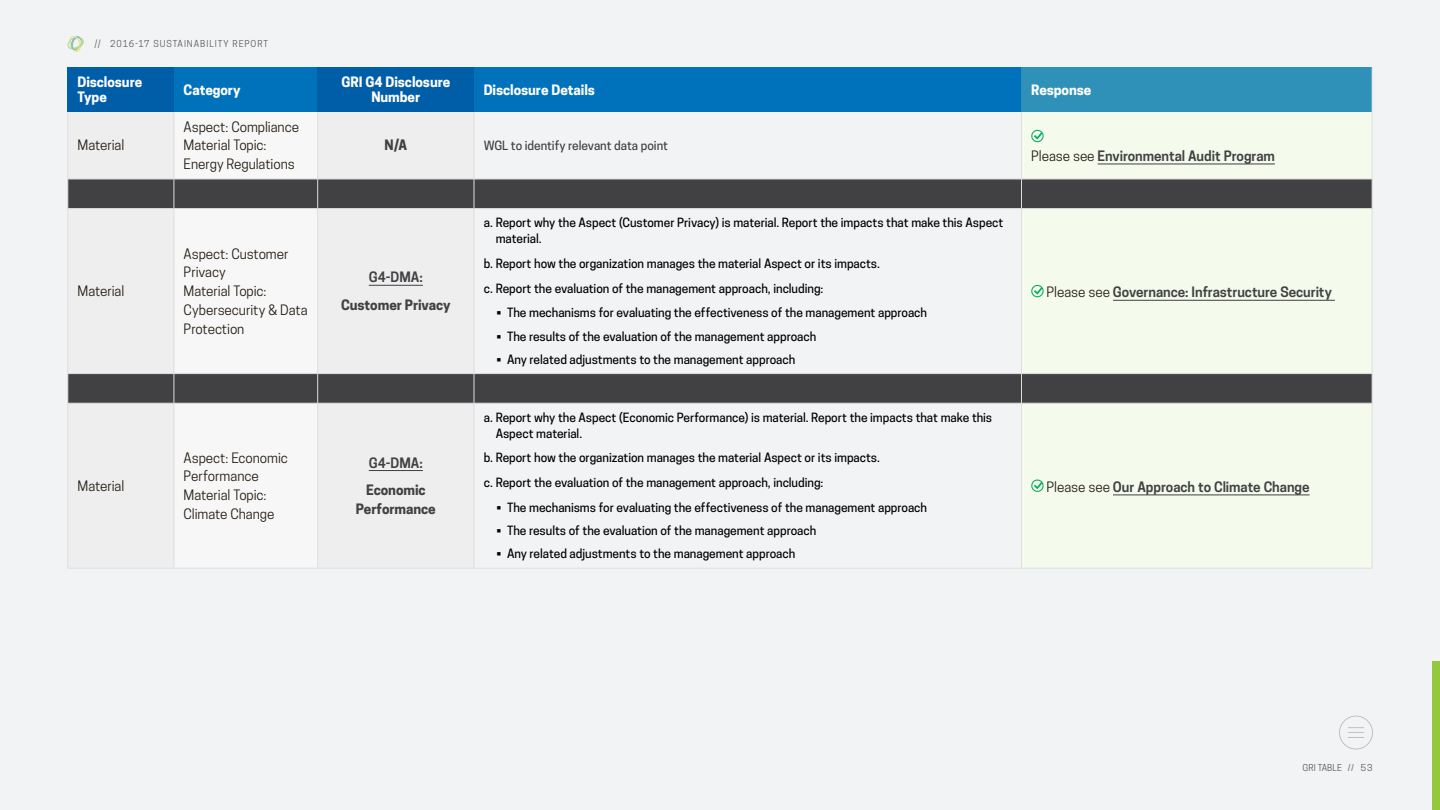
<style>
.page{position:relative;width:1440px;height:810px;background:#f2f3f4}
.page>*{position:absolute;margin:0;border:0;box-sizing:border-box;transform-origin:0 0}
.Body{font:13.5px/18.8px "Cooper Hewitt";letter-spacing:-.005em;color:#241c12}
.Body-2{font:600 13.5px "Cooper Hewitt";letter-spacing:-.005em;color:#414042}
.Body-3{font:700 13.5px/15px "Cooper Hewitt";letter-spacing:-.005em;color:#fff}
.Body-4{font:700 13.5px/18.8px "Cooper Hewitt";letter-spacing:-.005em;color:#414042;text-align:center}
.t1{font:500 12px/15.8px "Cooper Hewitt";letter-spacing:-.005em;color:#000}
.Body-5{font:500 12px "Cooper Hewitt";letter-spacing:-.005em;color:#414042}
.t2{font:9px "Cooper Hewitt";letter-spacing:.095em;color:#58595b}
.s1{font-weight:400;color:#241c12}
</style>
<div class="page">
<svg style="left:67px;top:36px;width:17px;height:16px"></svg>
<div style="left:68px;top:68px;width:106px;height:44px;background:#005da7"></div>
<div style="left:174px;top:68px;width:144px;height:44px;background:#0072bc"></div>
<div style="left:318px;top:68px;width:156px;height:44px;background:#005da7"></div>
<div style="left:474px;top:68px;width:548px;height:44px;background:#0072bc"></div>
<div style="left:1022px;top:68px;width:350px;height:44px;background:#2f91b7"></div>
<svg style="left:69px;top:112px;width:405px;height:456px"></svg>
<svg style="left:175px;top:112px;width:142px;height:456px"></svg>
<svg style="left:1022px;top:112px;width:350px;height:456px"></svg>
<svg style="left:69px;top:180px;width:1303px;height:223px"></svg>
<hr style="left:174px;top:112px;width:1px;height:67px;background:#dedede">
<hr style="left:317px;top:112px;width:1px;height:67px;background:#dedede">
<hr style="left:474px;top:112px;width:1px;height:67px;background:#dedede">
<hr style="left:1021px;top:112px;width:1px;height:67px;background:#dedede">
<hr style="left:68px;top:179px;width:106px;height:1px;background:#dedede">
<hr style="left:174px;top:179px;width:144px;height:1px;background:#dedede">
<svg style="left:174px;top:179px;width:1px;height:29px"></svg>
<hr style="left:318px;top:179px;width:156px;height:1px;background:#dedede">
<svg style="left:317px;top:179px;width:1px;height:29px"></svg>
<hr style="left:474px;top:179px;width:548px;height:1px;background:#dedede">
<svg style="left:474px;top:179px;width:1px;height:29px"></svg>
<hr style="left:1022px;top:179px;width:350px;height:1px;background:#dedede">
<svg style="left:1021px;top:179px;width:1px;height:29px"></svg>
<hr style="left:68px;top:208px;width:106px;height:1px;background:#dedede">
<hr style="left:174px;top:208px;width:144px;height:1px;background:#dedede">
<hr style="left:174px;top:209px;width:1px;height:164px;background:#dedede">
<hr style="left:318px;top:208px;width:156px;height:1px;background:#dedede">
<hr style="left:317px;top:209px;width:1px;height:164px;background:#dedede">
<hr style="left:474px;top:208px;width:548px;height:1px;background:#dedede">
<hr style="left:474px;top:209px;width:1px;height:164px;background:#dedede">
<hr style="left:1022px;top:208px;width:350px;height:1px;background:#dedede">
<hr style="left:1021px;top:209px;width:1px;height:164px;background:#dedede">
<hr style="left:68px;top:373px;width:106px;height:1px;background:#dedede">
<hr style="left:174px;top:373px;width:144px;height:1px;background:#dedede">
<svg style="left:174px;top:374px;width:1px;height:29px"></svg>
<hr style="left:318px;top:373px;width:156px;height:1px;background:#dedede">
<svg style="left:317px;top:374px;width:1px;height:29px"></svg>
<hr style="left:474px;top:373px;width:548px;height:1px;background:#dedede">
<svg style="left:474px;top:374px;width:1px;height:29px"></svg>
<hr style="left:1022px;top:373px;width:350px;height:1px;background:#dedede">
<svg style="left:1021px;top:374px;width:1px;height:29px"></svg>
<hr style="left:68px;top:403px;width:106px;height:1px;background:#dedede">
<hr style="left:174px;top:403px;width:144px;height:1px;background:#dedede">
<hr style="left:174px;top:404px;width:1px;height:164px;background:#dedede">
<hr style="left:318px;top:403px;width:156px;height:1px;background:#dedede">
<hr style="left:317px;top:404px;width:1px;height:164px;background:#dedede">
<hr style="left:474px;top:403px;width:548px;height:1px;background:#dedede">
<hr style="left:474px;top:404px;width:1px;height:164px;background:#dedede">
<hr style="left:1022px;top:403px;width:350px;height:1px;background:#dedede">
<hr style="left:1021px;top:404px;width:1px;height:164px;background:#dedede">
<hr style="left:68px;top:568px;width:106px;height:1px;background:#dedede">
<hr style="left:174px;top:568px;width:144px;height:1px;background:#dedede">
<hr style="left:318px;top:568px;width:156px;height:1px;background:#dedede">
<hr style="left:474px;top:568px;width:548px;height:1px;background:#dedede">
<hr style="left:1022px;top:568px;width:350px;height:1px;background:#dedede">
<hr style="left:1372px;top:112px;width:1px;height:67px;background:#dedede">
<svg style="left:1372px;top:179px;width:1px;height:29px"></svg>
<hr style="left:1372px;top:209px;width:1px;height:164px;background:#dedede">
<svg style="left:1372px;top:374px;width:1px;height:29px"></svg>
<hr style="left:1372px;top:404px;width:1px;height:164px;background:#dedede">
<hr style="left:1372px;top:68px;width:1px;height:44px;background:#dedede">
<hr style="left:68px;top:112px;width:1px;height:67px;background:#dedede">
<svg style="left:68px;top:179px;width:1px;height:29px"></svg>
<hr style="left:68px;top:209px;width:1px;height:164px;background:#dedede">
<svg style="left:68px;top:374px;width:1px;height:29px"></svg>
<hr style="left:68px;top:404px;width:1px;height:164px;background:#dedede">
<hr style="left:1098px;top:164px;width:177px;height:1px;background:#414042">
<svg style="left:1031px;top:130px;width:13px;height:12px"></svg>
<hr style="left:369px;top:285px;width:54px;height:1px;background:#414042">
<hr style="left:1113px;top:300px;width:222px;height:1px;background:#414042">
<svg style="left:1031px;top:285px;width:13px;height:12px"></svg>
<hr style="left:369px;top:470px;width:54px;height:1px;background:#414042">
<hr style="left:1113px;top:495px;width:197px;height:1px;background:#414042">
<svg style="left:1031px;top:480px;width:13px;height:12px"></svg>
<div style="left:1432px;top:662px;width:8px;height:148px;background:#95c93d"></div>
<div style="left:1339px;top:716px;width:34px;height:33px;border:1px solid #58595b;border-radius:50%"></div>
<svg style="left:1348px;top:727px;width:16px;height:11px"></svg>
<p class="t2" style="left:94px;top:39px;width:175px">// 2016-17 SUSTAINABILITY REPORT</p>
<p class="Body-3" style="left:78px;top:75px;width:66px">Disclosure<br>Type</p>
<p class="Body-3" style="left:184px;top:82px;width:59px">Category</p>
<p class="Body-3" style="left:341px;top:75px;width:111px;text-align:center">GRI G4 Disclosure<br>Number</p>
<p class="Body-3" style="left:484px;top:82px;width:113px">Disclosure Details</p>
<p class="Body-3" style="left:1031px;top:82px;width:62px">Response</p>
<p class="Body" style="left:78px;top:136px;width:48px">Material</p>
<p class="Body" style="left:184px;top:117px;width:117px">Aspect: Compliance<br>Material Topic:<br>Energy Regulations</p>
<p class="Body-4" style="left:385px;top:136px;width:24px">N/A</p>
<p class="Body-5" style="left:484px;top:138px;width:186px">WGL to identify relevant data point</p>
<p class="Body-2" style="left:1031px;top:148px;width:245px"><span class="s1">Please see</span> Environmental Audit Program</p>
<p class="Body" style="left:78px;top:282px;width:48px">Material</p>
<p class="Body" style="left:78px;top:476px;width:48px">Material</p>
<p class="Body" style="left:184px;top:244px;width:126px">Aspect: Customer<br>Privacy<br>Material Topic:<br>Cybersecurity &amp; Data<br>Protection</p>
<p class="Body-2" style="left:369px;top:269px;width:56px">G4-DMA:</p>
<p class="Body-4" style="left:341px;top:296px;width:111px">Customer Privacy</p>
<p class="Body" style="left:184px;top:448px;width:106px">Aspect: Economic<br>Performance<br>Material Topic:<br>Climate Change</p>
<p class="Body-2" style="left:369px;top:454px;width:56px">G4-DMA:</p>
<p class="Body-4" style="left:356px;top:481px;width:81px">Economic<br>Performance</p>
<p class="t1" style="left:496px;top:215px;width:509px;text-indent:-12px">a. Report why the Aspect (Customer Privacy) is material. Report the impacts that make this Aspect material.</p>
<p class="t1" style="left:484px;top:255px;width:398px">b. Report how the organization manages the material Aspect or its impacts.</p>
<p class="t1" style="left:484px;top:280px;width:341px">c. Report the evaluation of the management approach, including:</p>
<p class="t1" style="left:496px;top:305px;width:432px">• The mechanisms for evaluating the effectiveness of the management approach</p>
<p class="t1" style="left:496px;top:328px;width:321px">• The results of the evaluation of the management approach</p>
<p class="t1" style="left:496px;top:351px;width:300px">• Any related adjustments to the management approach</p>
<p class="t1" style="left:496px;top:410px;width:498px;text-indent:-12px">a. Report why the Aspect (Economic Performance) is material. Report the impacts that make this<br>Aspect material.</p>
<p class="t1" style="left:484px;top:450px;width:398px">b. Report how the organization manages the material Aspect or its impacts.</p>
<p class="t1" style="left:484px;top:475px;width:341px">c. Report the evaluation of the management approach, including:</p>
<p class="t1" style="left:496px;top:500px;width:432px">• The mechanisms for evaluating the effectiveness of the management approach</p>
<p class="t1" style="left:496px;top:523px;width:321px">• The results of the evaluation of the management approach</p>
<p class="t1" style="left:496px;top:546px;width:300px">• Any related adjustments to the management approach</p>
<p class="Body-2" style="left:1047px;top:284px;width:287px"><span class="s1">Please see</span> Governance: Infrastructure Security</p>
<p class="Body-2" style="left:1047px;top:479px;width:265px"><span class="s1">Please see</span> Our Approach to Climate Change</p>
<p class="t2" style="left:1303px;top:762px;width:26px">GRI Table</p>
<p class="t2" style="left:1348px;top:762px;width:26px">// 53</p>
</div>
